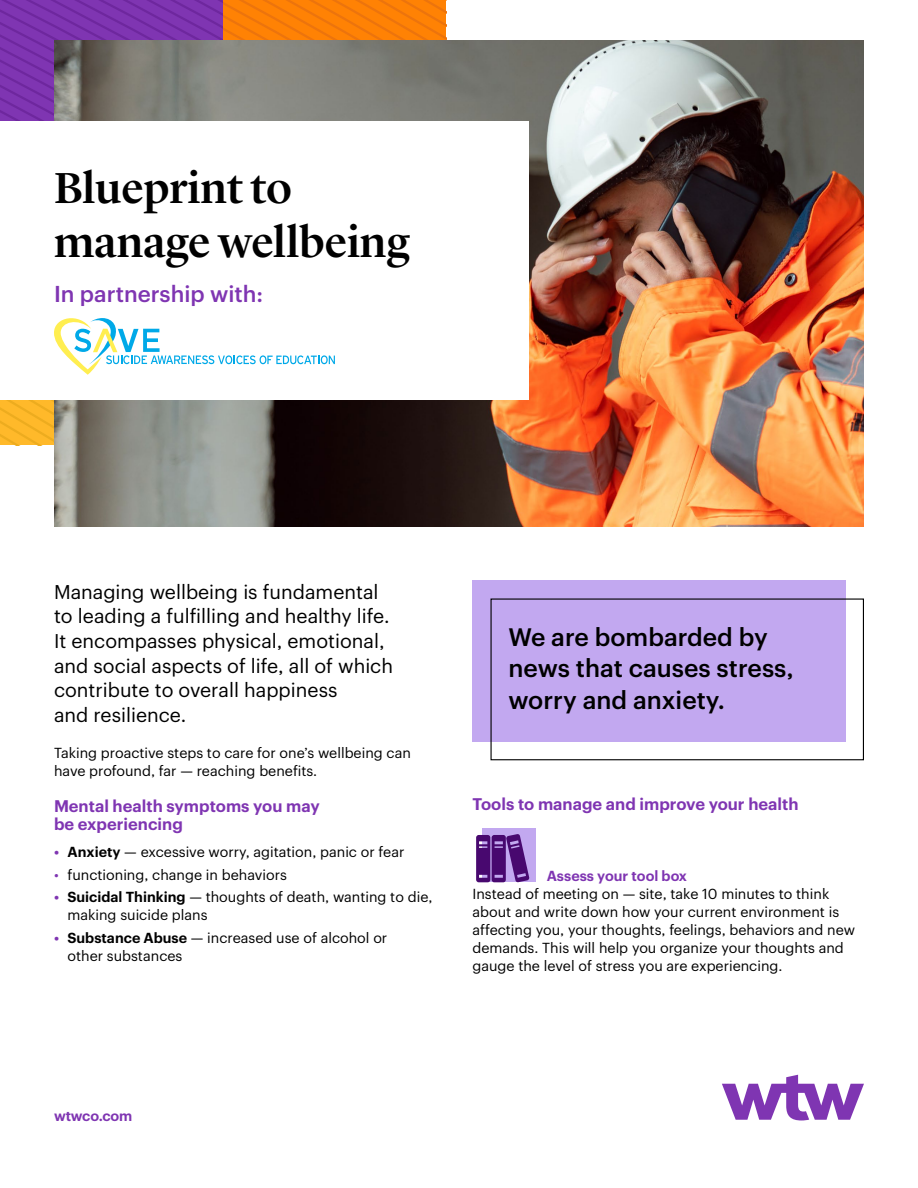
<style>
.page{position:relative;width:918px;height:1188px;background:#fff}
.page>*{position:absolute;margin:0;border:0;box-sizing:border-box;transform-origin:0 0}
.t1{font:500 45px/54px "Lyon Display";color:#000}
.t2{font:500 24.75px/31.5px "Graphik";color:#000}
.t3{font:500 22.5px "Graphik";color:#7f35b2}
.t4{font:19.5px/24.8px "Graphik";color:#000}
.t5{font:600 16.5px/18px "Graphik";color:#7f35b2}
.t6{font:14.25px/18px "Graphik";color:#000}
.t7{font:600 14.25px "Graphik";color:#7f35b2}
.s1{font-weight:600;color:#7f35b2}
.s2{font-weight:600}
.s3{color:#7f35b2}
</style>
<div class="page">
<img style="left:54px;top:40px;width:810px;height:486px">
<div style="left:0;top:122px;width:529px;height:278px;background:#fff"></div>
<div style="left:482px;top:828px;width:53px;height:53px;background:#c2a8f0"></div>
<svg style="left:476px;top:834px;width:53px;height:48px"></svg>
<svg style="left:0;top:0;width:446px;height:446px"></svg>
<div style="left:472px;top:580px;width:374px;height:162px;background:#c2a8f0"></div>
<svg style="left:722px;top:1075px;width:142px;height:45px"></svg>
<h1 class="t1" style="left:54px;top:157px;width:358px">Blueprint to manage wellbeing</h1>
<h3 class="t3" style="left:54px;top:276px;width:211px">In partnership with:</h3>
<h3 class="t4" style="left:54px;top:577px;width:341px">Managing wellbeing is fundamental to leading a fulfilling and healthy life.<br>It encompasses physical, emotional, and social aspects of life, all of which contribute to overall happiness<br>and resilience.</h3>
<p class="t6" style="left:54px;top:743px;width:358px">Taking proactive steps to care for one’s wellbeing can have profound, far — reaching benefits.</p>
<p class="t5" style="left:54px;top:796px;width:267px">Mental health symptoms you may be experiencing</p>
<p class="t6" style="left:54px;top:842px;width:352px"><span class="s1">•</span> <span class="s2">Anxiety</span> — excessive worry, agitation, panic or fear</p>
<p class="t6" style="left:54px;top:864px;width:234px"><span class="s3">•</span> functioning, change in behaviors</p>
<p class="t6" style="left:67px;top:887px;width:366px;text-indent:-13px"><span class="s1">•</span> <span class="s2">Suicidal Thinking</span> — thoughts of death, wanting to die, making suicide plans</p>
<p class="t6" style="left:67px;top:927px;width:321px;text-indent:-13px"><span class="s1">•</span> <span class="s2">Substance Abuse</span> — increased use of alcohol or other substances</p>
<h2 class="t2" style="left:508px;top:619px;width:287px">We are bombarded by news that causes stress, worry and anxiety.</h2>
<p class="t5" style="left:472px;top:793px;width:328px">Tools to manage and improve your health</p>
<p class="t7" style="left:547px;top:865px;width:142px">Assess your tool box</p>
<p class="t6" style="left:472px;top:883px;width:384px">Instead of meeting on — site, take 10 minutes to think about and write down how your current environment is affecting you, your thoughts, feelings, behaviors and new demands. This will help you organize your thoughts and gauge the level of stress you are experiencing.</p>
<p class="t7" style="left:54px;top:1104px;width:80px">wtwco.com</p>
</div>
